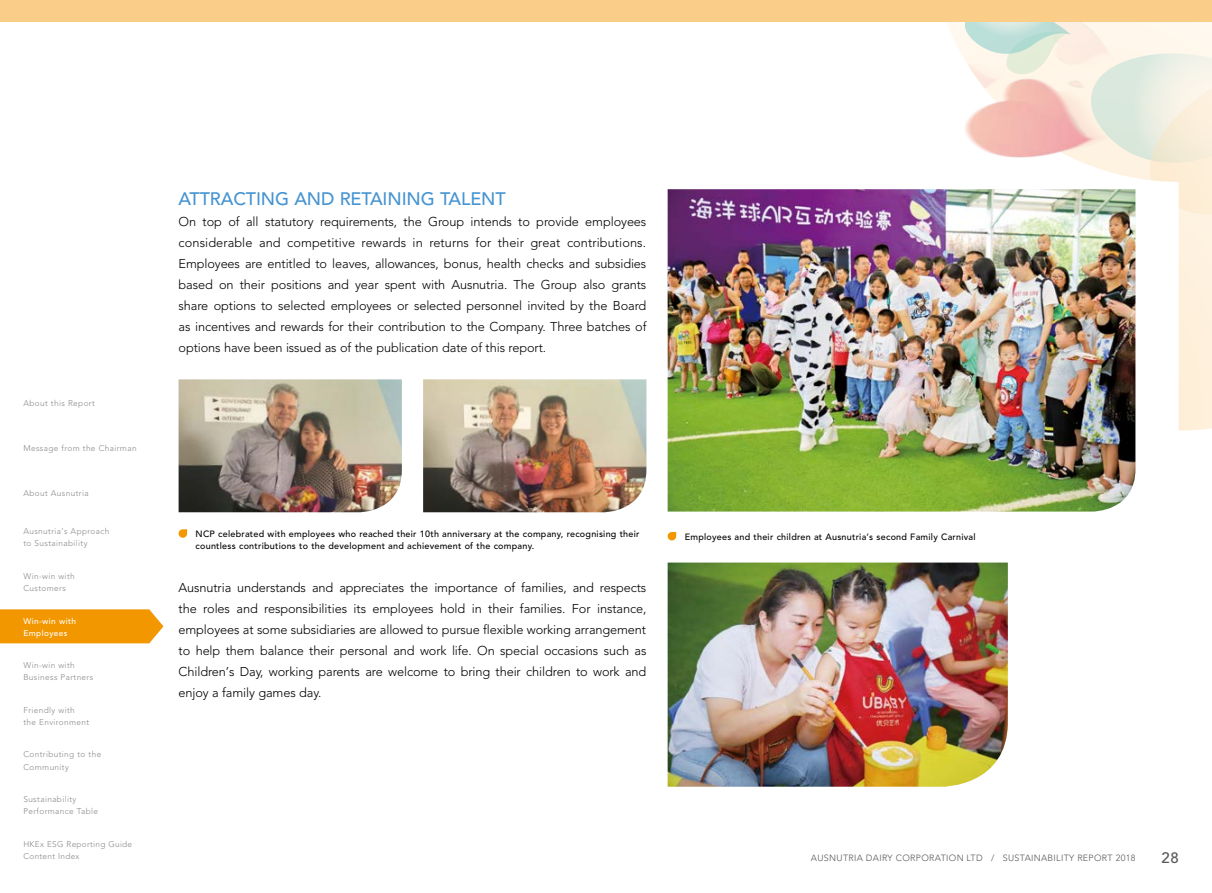
<style>
.page{position:relative;width:1212px;height:893px;background:#fff}
.page>*{position:absolute;margin:0;border:0;box-sizing:border-box;transform-origin:0 0}
.t1{font:500 18px "Avenir LT Std";letter-spacing:-.005em;color:#4694d1}
.t2{font:500 15px "Avenir LT Std";color:#595757}
.t3{font:300 12.75px/21px "Avenir LT Std";letter-spacing:-.01em;color:#000;text-align:justify}
.t4{font:500 9.15px/12px "Avenir LT Std";letter-spacing:.03em;color:#000}
.t5{font:300 9px "Avenir LT Std";letter-spacing:.035em;color:#595757}
.t6{font:300 8.25px/12px "Avenir LT Std";letter-spacing:.045em;color:#898989}
.t7{font:500 8.25px/12px "Avenir LT Std";letter-spacing:.05em;color:#fff}
</style>
<div class="page">
<svg style="left:1135px;top:215px;width:77px;height:216px"></svg>
<svg style="left:965px;top:21px;width:247px;height:194px;background:#f0efe3"></svg>
<div style="left:0;top:0;width:1212px;height:21px;background:#facd89"></div>
<img style="left:963px;top:57px;width:143px;height:118px">
<svg style="left:0;top:609px;width:163px;height:34px;background:#f39c0c"></svg>
<svg style="left:179px;top:529px;width:8px;height:9px"></svg>
<img style="left:179px;top:379px;width:223px;height:133px">
<img style="left:423px;top:379px;width:223px;height:133px">
<svg style="left:668px;top:532px;width:8px;height:8px"></svg>
<img style="left:668px;top:563px;width:340px;height:224px">
<img style="left:668px;top:189px;width:467px;height:323px">
<p class="t6" style="left:23px;top:397px;width:73px">About this Report</p>
<p class="t6" style="left:23px;top:442px;width:115px">Message from the Chairman</p>
<p class="t6" style="left:23px;top:487px;width:67px">About Ausnutria</p>
<p class="t6" style="left:23px;top:525px;width:87px">Ausnutria’s Approach to Sustainability</p>
<p class="t6" style="left:23px;top:570px;width:53px">Win-win with<br>Customers</p>
<p class="t7" style="left:23px;top:615px;width:54px">Win-win with<br>Employees</p>
<p class="t6" style="left:23px;top:659px;width:71px">Win-win with<br>Business Partners</p>
<p class="t6" style="left:23px;top:704px;width:67px">Friendly with the Environment</p>
<p class="t6" style="left:23px;top:749px;width:79px">Contributing to the<br>Community</p>
<p class="t6" style="left:23px;top:793px;width:76px">Sustainability<br>Performance Table</p>
<p class="t6" style="left:23px;top:838px;width:110px">HKEx ESG Reporting Guide<br>Content Index</p>
<h1 class="t1" style="left:179px;top:189px;width:329px">ATTRACTING AND RETAINING TALENT</h1>
<p class="t3" style="left:179px;top:211px;width:469px">On top of all statutory requirements, the Group intends to provide employees considerable and competitive rewards in returns for their great contributions.<br>Employees are entitled to leaves, allowances, bonus, health checks and subsidies based on their positions and year spent with Ausnutria. The Group also grants share options to selected employees or selected personnel invited by the Board as incentives and rewards for their contribution to the Company. Three batches of options have been issued as of the publication date of this report.</p>
<p class="t4" style="left:196px;top:528px;width:445px">NCP celebrated with employees who reached their 10th anniversary at the company, recognising their countless contributions to the development and achievement of the company.</p>
<p class="t3" style="left:179px;top:578px;width:469px">Ausnutria understands and appreciates the importance of families, and respects the roles and responsibilities its employees hold in their families. For instance, employees at some subsidiaries are allowed to pursue flexible working arrangement to help them balance their personal and work life. On special occasions such as Children’s Day, working parents are welcome to bring their children to work and enjoy a family games day.</p>
<p class="t4" style="left:685px;top:531px;width:293px">Employees and their children at Ausnutria’s second Family Carnival</p>
<p class="t5" style="left:811px;top:852px;width:326px">AUSNUTRIA DAIRY CORPORATION LTD / SUSTAINABILITY REPORT 2018</p>
<p class="t2" style="left:1161px;top:849px;width:19px">28</p>
</div>
